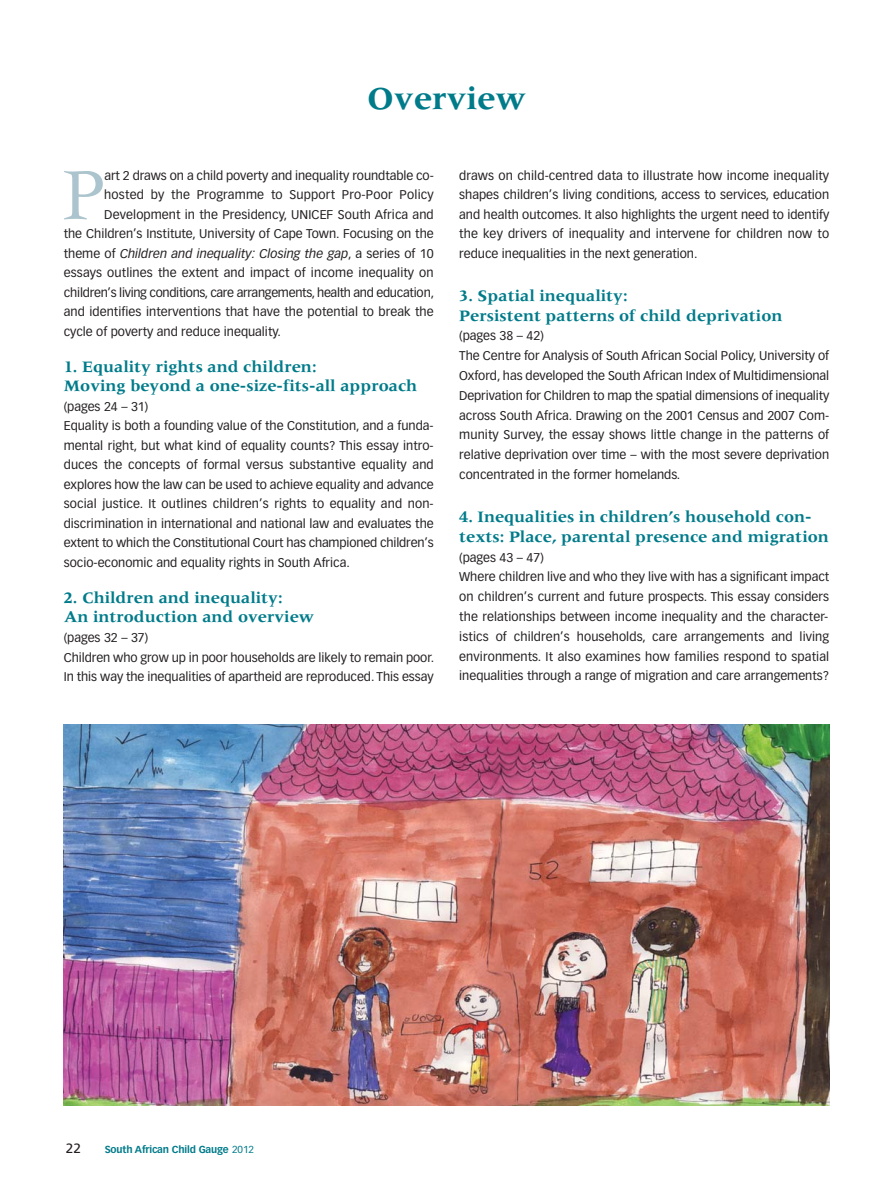
<style>
.page{position:relative;width:893px;height:1191px;background:#fff}
.page>*{position:absolute;margin:0;border:0;box-sizing:border-box;transform-origin:0 0}
.t1{font:75.45px "Meridien";color:#abc4cd}
.t2{font:700 33px "Meridien";color:#007b8a}
.t3{font:700 16.5px/19.5px "Meridien";color:#007b8a}
.t4{font:13.5px "Frutiger";color:#231f20}
.t5{font:12.45px/19.5px "Vectora LH";color:#231f20}
.t6{font:12.45px "Vectora LH";letter-spacing:-.02em;color:#231f20}
.t7{font:italic 12.45px "Vectora LH";color:#231f20}
.t8{font:700 9.9px "Vectora LH";letter-spacing:-.015em;color:#007b8a}
.s1{font-style:normal}
.s2{font-weight:400}
</style>
<div class="page">
<img style="left:64px;top:724px;width:765px;height:382px">
<h2 class="t2" style="left:367px;top:85px;width:161px">Overview</h2>
<h1 class="t1" style="left:63px;top:165px;width:43px">P</h1>
<p class="t5" style="left:104px;top:166px;width:331px">art 2 draws on a child poverty and inequality roundtable co-</p>
<p class="t5" style="left:104px;top:186px;width:331px">hosted by the Programme to Support Pro-Poor Policy</p>
<p class="t5" style="left:104px;top:205px;width:331px">Development in the Presidency, UNICEF South Africa and</p>
<p class="t5" style="left:64px;top:225px;width:371px">the Children’s Institute, University of Cape Town. Focusing on the</p>
<p class="t7" style="left:64px;top:248px;width:371px"><span class="s1">theme of</span> Children and inequality: Closing the gap<span class="s1">, a series of 10</span></p>
<p class="t5" style="left:64px;top:264px;width:371px">essays outlines the extent and impact of income inequality on</p>
<p class="t6" style="left:64px;top:287px;width:372px">children’s living conditions, care arrangements, health and education,</p>
<p class="t5" style="left:64px;top:303px;width:371px">and identifies interventions that have the potential to break the</p>
<p class="t5" style="left:64px;top:322px;width:219px">cycle of poverty and reduce inequality.</p>
<h3 class="t3" style="left:64px;top:358px;width:355px">1. Equality rights and children:<br>Moving beyond a one-size-fits-all approach</h3>
<p class="t5" style="left:64px;top:397px;width:372px">(pages 24 – 31)<br>Equality is both a founding value of the Constitution, and a funda&shy;mental right, but what kind of equality counts? This essay intro&shy;duces the concepts of formal versus substantive equality and explores how the law can be used to achieve equality and advance social justice. It outlines children’s rights to equality and non&shy;discrimination in international and national law and evaluates the extent to which the Constitutional Court has championed children’s socio-economic and equality rights in South Africa.</p>
<h3 class="t3" style="left:64px;top:589px;width:252px">2. Children and inequality:<br>An introduction and overview</h3>
<p class="t5" style="left:64px;top:628px;width:372px">(pages 32 – 37)<br>Children who grow up in poor households are likely to remain poor.<br>In this way the inequalities of apartheid are reproduced. This essay</p>
<p class="t5" style="left:459px;top:166px;width:371px;text-align:justify">draws on child-centred data to illustrate how income inequality shapes children’s living conditions, access to services, education and health outcomes. It also highlights the urgent need to identify the key drivers of inequality and intervene for children now to reduce inequalities in the next generation.</p>
<h3 class="t3" style="left:459px;top:287px;width:325px">3. Spatial inequality:<br>Persistent patterns of child deprivation</h3>
<p class="t5" style="left:459px;top:327px;width:371px">(pages 38 – 42)<br>The Centre for Analysis of South African Social Policy, University of Oxford, has developed the South African Index of Multidimensional Deprivation for Children to map the spatial dimensions of inequality across South Africa. Drawing on the 2001 Census and 2007 Com&shy;munity Survey, the essay shows little change in the patterns of relative deprivation over time – with the most severe deprivation concentrated in the former homelands.</p>
<h3 class="t3" style="left:459px;top:508px;width:371px">4. Inequalities in children’s household con&shy;texts: Place, parental presence and migration</h3>
<p class="t5" style="left:459px;top:548px;width:371px">(pages 43 – 47)<br>Where children live and who they live with has a significant impact on children’s current and future prospects. This essay considers the relationships between income inequality and the character&shy;istics of children’s households, care arrangements and living environments. It also examines how families respond to spatial inequalities through a range of migration and care arrangements?</p>
<p class="t4" style="left:66px;top:1143px;width:17px">22</p>
<p class="t8" style="left:105px;top:1145px;width:151px">South African Child Gauge <span class="s2">2012</span></p>
</div>
